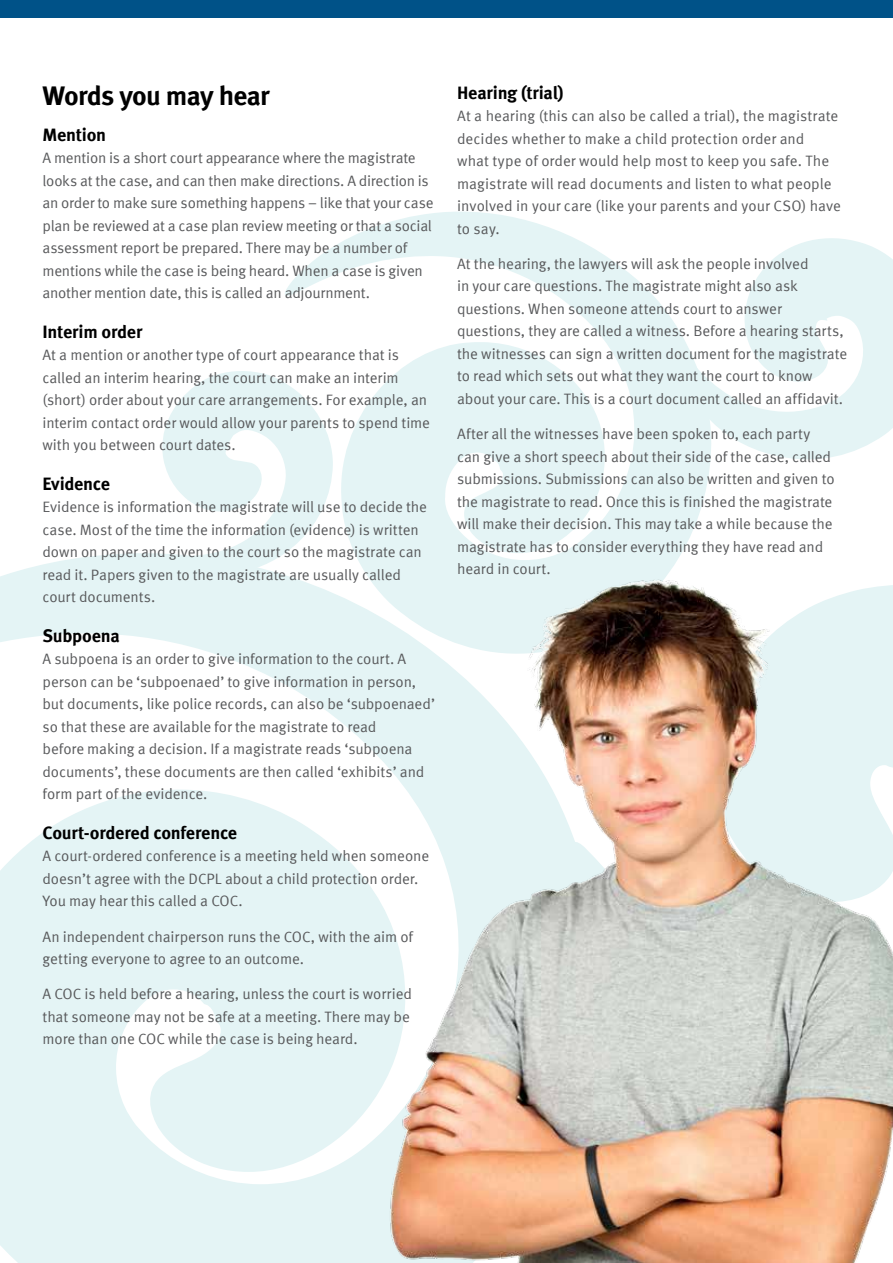
<style>
.page{position:relative;width:893px;height:1263px;background:#fff}
.page>*{position:absolute;margin:0;border:0;box-sizing:border-box;transform-origin:0 0}
.t1{font:700 27px "Meta Offc";letter-spacing:-.03em;color:#000}
.t2{font:700 18px "Meta Offc";letter-spacing:-.015em;color:#000}
.t3{font:15px/22.5px "Meta Offc Norm";letter-spacing:-.01em;color:#58595b}
</style>
<div class="page">
<svg style="left:285px;top:211px;width:423px;height:323px;fill:#e4f4f5"></svg>
<svg style="left:0;top:553px;width:317px;height:710px;fill:#e4f4f5"></svg>
<svg style="left:677px;top:232px;width:216px;height:248px;fill:#e4f4f5"></svg>
<svg style="left:159px;top:366px;width:174px;height:212px"></svg>
<div style="left:0;top:0;width:893px;height:17px;background:#005288"></div>
<img style="left:317px;top:534px;width:576px;height:729px">
<h1 class="t1" style="left:43px;top:80px;width:229px">Words you may hear</h1>
<p class="t2" style="left:43px;top:124px;width:65px">Mention</p>
<p class="t3" style="left:43px;top:147px;width:392px">A mention is a short court appearance where the magistrate looks at the case, and can then make directions. A direction is an order to make sure something happens – like that your case plan be reviewed at a case plan review meeting or that a social assessment report be prepared. There may be a number of mentions while the case is being heard. When a case is given another mention date, this is called an adjournment.</p>
<p class="t2" style="left:43px;top:321px;width:101px">Interim order</p>
<p class="t3" style="left:43px;top:344px;width:389px">At a mention or another type of court appearance that is called an interim hearing, the court can make an interim (short) order about your care arrangements. For example, an interim contact order would allow your parents to spend time with you between court dates.</p>
<p class="t2" style="left:43px;top:473px;width:69px">Evidence</p>
<p class="t3" style="left:43px;top:496px;width:386px">Evidence is information the magistrate will use to decide the case. Most of the time the information (evidence) is written down on paper and given to the court so the magistrate can read it. Papers given to the magistrate are usually called court documents.</p>
<p class="t2" style="left:43px;top:625px;width:79px">Subpoena</p>
<p class="t3" style="left:43px;top:648px;width:394px">A subpoena is an order to give information to the court. A person can be ‘subpoenaed’ to give information in person, but documents, like police records, can also be ‘subpoenaed’ so that these are available for the magistrate to read<br>before making a decision. If a magistrate reads ‘subpoena documents’, these documents are then called ‘exhibits’ and form part of the evidence.</p>
<p class="t2" style="left:43px;top:822px;width:196px">Court-ordered conference</p>
<p class="t3" style="left:43px;top:845px;width:388px">A court-ordered conference is a meeting held when someone doesn’t agree with the DCPL about a child protection order.<br>You may hear this called a COC.</p>
<p class="t3" style="left:43px;top:925px;width:372px">An independent chairperson runs the COC, with the aim of getting everyone to agree to an outcome.</p>
<p class="t3" style="left:43px;top:983px;width:371px">A COC is held before a hearing, unless the court is worried that someone may not be safe at a meeting. There may be more than one COC while the case is being heard.</p>
<p class="t2" style="left:457px;top:82px;width:108px">Hearing (trial)</p>
<p class="t3" style="left:457px;top:105px;width:385px">At a hearing (this can also be called a trial), the magistrate decides whether to make a child protection order and<br>what type of order would help most to keep you safe. The magistrate will read documents and listen to what people involved in your care (like your parents and your CSO) have to say.</p>
<p class="t3" style="left:457px;top:253px;width:392px">At the hearing, the lawyers will ask the people involved<br>in your care questions. The magistrate might also ask questions. When someone attends court to answer questions, they are called a witness. Before a hearing starts, the witnesses can sign a written document for the magistrate to read which sets out what they want the court to know about your care. This is a court document called an affidavit.</p>
<p class="t3" style="left:457px;top:423px;width:379px">After all the witnesses have been spoken to, each party can give a short speech about their side of the case, called submissions. Submissions can also be written and given to the magistrate to read. Once this is finished the magistrate will make their decision. This may take a while because the magistrate has to consider everything they have read and heard in court.</p>
</div>
